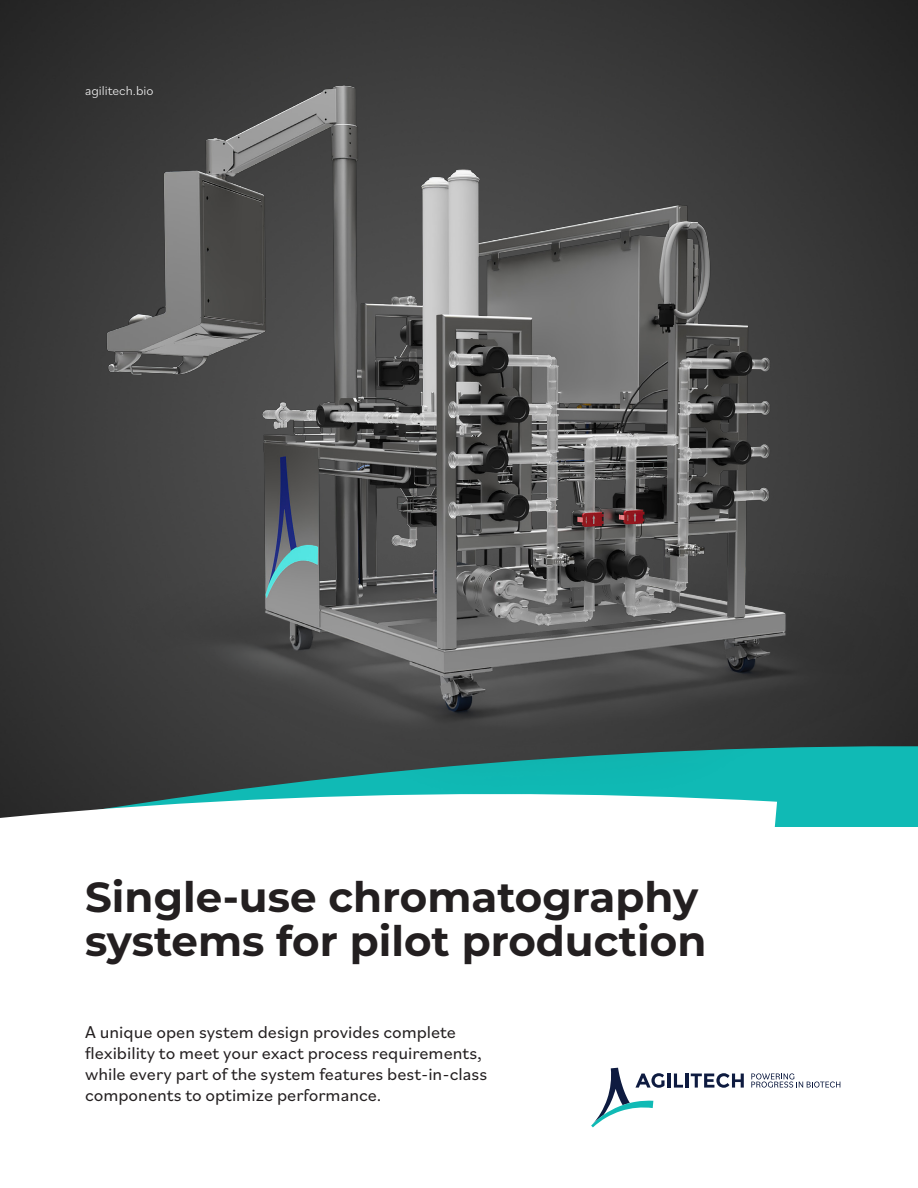
<style>
.page{position:relative;width:918px;height:1188px;background:#fff}
.page>*{position:absolute;margin:0;border:0;box-sizing:border-box;transform-origin:0 0}
.t1{font:700 42px/43.5px "Montserrat";color:#231f20}
.t2{font:18px/21px "Bilo";color:#231f20}
.t3{font:300 13.5px "Bilo";color:#fff}
</style>
<div class="page">
<img style="left:0;top:0;width:918px;height:733px">
<svg style="left:751px;top:1073px;width:89px;height:15px"></svg>
<hr style="left:667px;top:1074px;width:3px;height:14px;background:#0e1b40">
<svg style="left:674px;top:1074px;width:9px;height:14px"></svg>
<hr style="left:685px;top:1074px;width:3px;height:14px;background:#0e1b40">
<svg style="left:691px;top:1073px;width:53px;height:15px"></svg>
<svg style="left:591px;top:1068px;width:74px;height:59px"></svg>
<img style="left:9px;top:50px;width:909px;height:777px">
<p class="t3" style="left:85px;top:81px;width:70px">agilitech.bio</p>
<p class="t1" style="left:85px;top:873px;width:623px">Single-use chromatography systems for pilot production</p>
<p class="t2" style="left:85px;top:1021px;width:404px">A unique open system design provides complete flexibility to meet your exact process requirements, while every part of the system features best-in-class components to optimize performance.</p>
</div>
